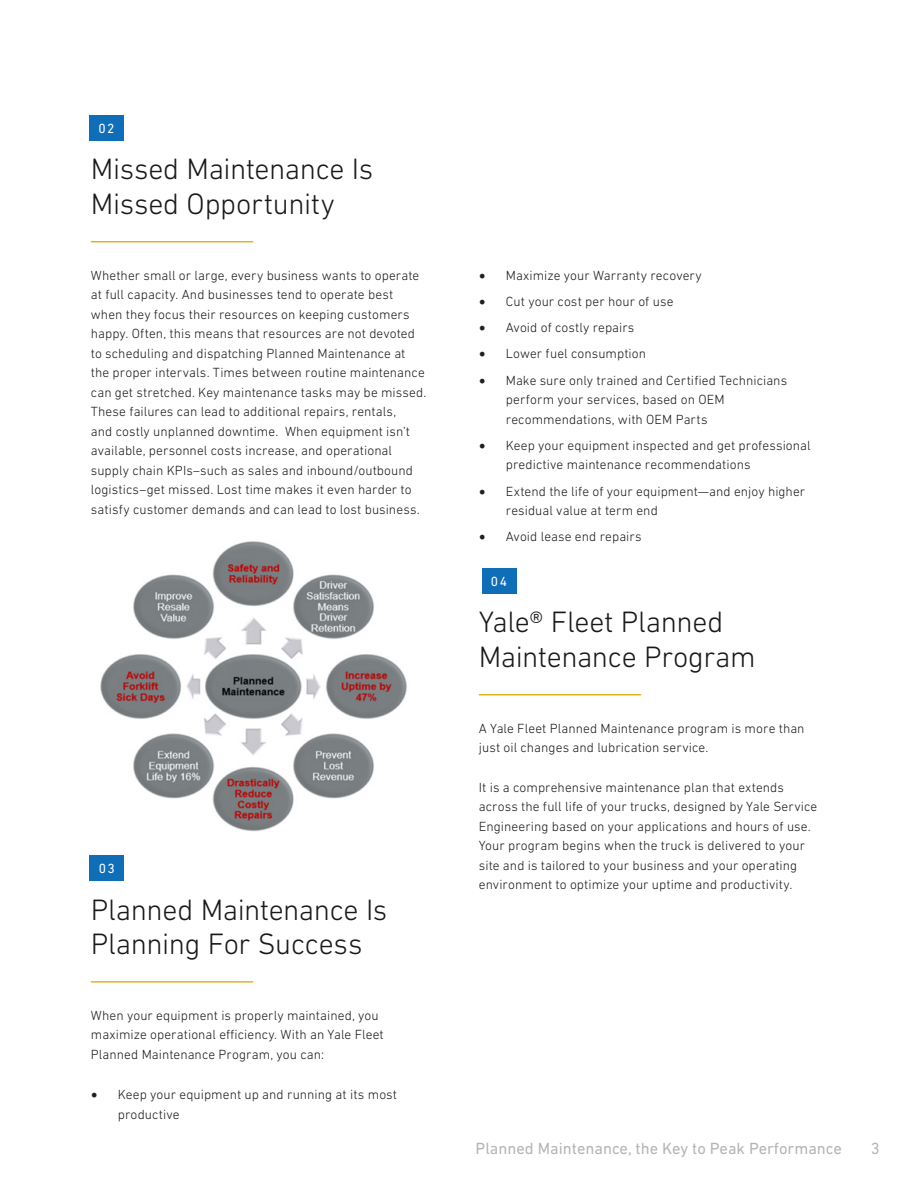
<style>
.page{position:relative;width:918px;height:1188px;background:#fff}
.page>*{position:absolute;margin:0;border:0;box-sizing:border-box;transform-origin:0 0}
.Subhead_1-black{font:300 30px/34.5px "DIN Next LT Pro";letter-spacing:-.015em;color:#18191b}
.t1{font:16.5px "DIN Next LT Pro";color:#b4b5b8}
.t2{font:300 13.5px/19.5px "DIN Next LT Pro";letter-spacing:.005em;color:#18191b}
.Subhead_1-black-2{font:13.5px "DIN Next LT Pro";color:#fff}
.s1{font-family:"Minion Pro";font-weight:400;font-size:18px;color:#231f20}
</style>
<div class="page">
<div style="left:90px;top:855px;width:34px;height:26px;background:#0f6eb8"></div>
<hr style="left:91px;top:241px;width:162px;height:1px;background:#e6b120">
<hr style="left:91px;top:981px;width:162px;height:2px;background:#e6b120">
<hr style="left:479px;top:694px;width:162px;height:1px;background:#e6b120">
<div style="left:90px;top:115px;width:34px;height:26px;background:#0f6eb8"></div>
<img style="left:100px;top:541px;width:307px;height:291px">
<div style="left:482px;top:568px;width:34px;height:26px;background:#0f6eb8"></div>
<p class="Subhead_1-black-2" style="left:99px;top:121px;width:17px">02</p>
<p class="Subhead_1-black" style="left:91px;top:152px;width:284px">Missed Maintenance Is<br>Missed Opportunity</p>
<p class="t2" style="left:91px;top:265px;width:337px">Whether small or large, every business wants to operate at full capacity. And businesses tend to operate best when they focus their resources on keeping customers happy. Often, this means that resources are not devoted to scheduling and dispatching Planned Maintenance at the proper intervals. Times between routine maintenance can get stretched. Key maintenance tasks may be missed.<br>These failures can lead to additional repairs, rentals,<br>and costly unplanned downtime. When equipment isn’t available, personnel costs increase, and operational supply chain KPIs–such as sales and inbound/outbound logistics–get missed. Lost time makes it even harder to satisfy customer demands and can lead to lost business.</p>
<p class="Subhead_1-black-2" style="left:99px;top:861px;width:18px">03</p>
<p class="Subhead_1-black" style="left:91px;top:892px;width:298px">Planned Maintenance Is<br>Planning For Success</p>
<p class="t2" style="left:91px;top:1005px;width:294px">When your equipment is properly maintained, you maximize operational efficiency. With an Yale Fleet<br>Planned Maintenance Program, you can:</p>
<p class="t2" style="left:118px;top:1085px;width:281px;text-indent:-27px"><span class="s1">•</span> Keep your equipment up and running at its most productive</p>
<p class="t2" style="left:479px;top:265px;width:224px"><span class="s1">•</span> Maximize your Warranty recovery</p>
<p class="t2" style="left:479px;top:291px;width:196px"><span class="s1">•</span> Cut your cost per hour of use</p>
<p class="t2" style="left:479px;top:318px;width:157px"><span class="s1">•</span> Avoid of costly repairs</p>
<p class="t2" style="left:479px;top:344px;width:169px"><span class="s1">•</span> Lower fuel consumption</p>
<p class="t2" style="left:506px;top:370px;width:283px;text-indent:-27px"><span class="s1">•</span> Make sure only trained and Certified Technicians perform your services, based on OEM recommendations, with OEM Parts</p>
<p class="t2" style="left:506px;top:435px;width:306px;text-indent:-27px"><span class="s1">•</span> Keep your equipment inspected and get professional predictive maintenance recommendations</p>
<p class="t2" style="left:506px;top:481px;width:301px;text-indent:-27px"><span class="s1">•</span> Extend the life of your equipment—and enjoy higher residual value at term end</p>
<p class="t2" style="left:479px;top:527px;width:164px"><span class="s1">•</span> Avoid lease end repairs</p>
<p class="Subhead_1-black-2" style="left:491px;top:574px;width:18px">04</p>
<p class="Subhead_1-black" style="left:479px;top:605px;width:278px">Yale® Fleet Planned<br>Maintenance Program</p>
<p class="t2" style="left:479px;top:718px;width:327px">A Yale Fleet Planned Maintenance program is more than just oil changes and lubrication service.</p>
<p class="t2" style="left:479px;top:777px;width:340px">It is a comprehensive maintenance plan that extends across the full life of your trucks, designed by Yale Service Engineering based on your applications and hours of use.<br>Your program begins when the truck is delivered to your site and is tailored to your business and your operating environment to optimize your uptime and productivity.</p>
<p class="t1" style="left:476px;top:1139px;width:368px">Planned Maintenance, the Key to Peak Performance</p>
<p class="t1" style="left:871px;top:1139px;width:10px">3</p>
</div>
